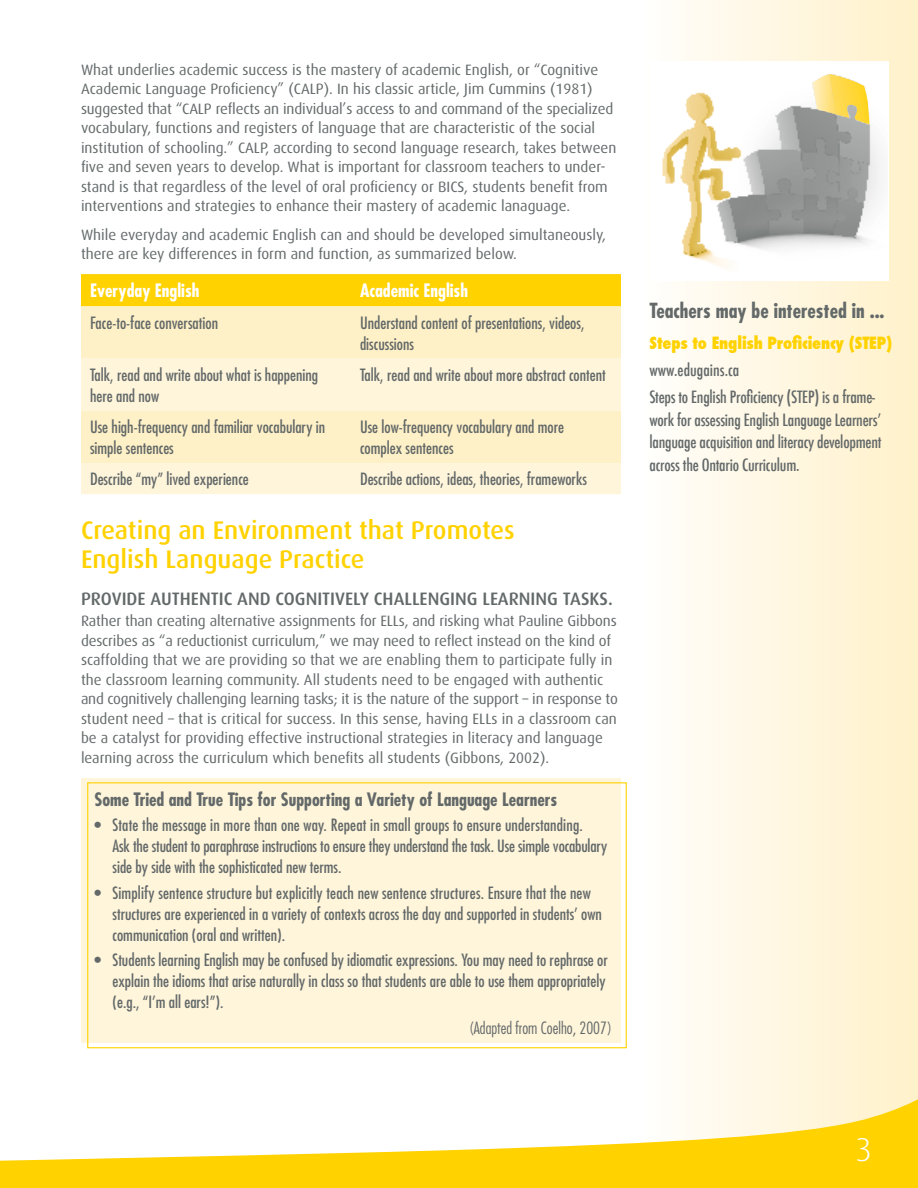
<style>
.page{position:relative;width:918px;height:1188px;background:#fff}
.page>*{position:absolute;margin:0;border:0;box-sizing:border-box;transform-origin:0 0}
.t1{font:300 33px "Dax";color:#fff}
.t2{font:500 25.5px/28.5px "Dax";color:#ffd200}
.t3{font:700 condensed 20.25px "Futura";color:#636969}
.t4{font:700 condensed 18px "Futura";color:#636969}
.t5{font:500 18px "Dax";color:#636969}
.Table_Head{font:700 condensed 18px "Futura";color:#fff}
.Table_Text{font:condensed 16.5px/21px "Futura";color:#636969}
.Sidebar_p3_after{font:500 condensed 16.5px/22.5px "Futura";letter-spacing:-.015em;color:#636969}
.Sidebar_sub_head{font:800 condensed 16.5px "Futura";letter-spacing:-.01em;color:#ffd200}
.t6{font:300 condensed 16.5px "Futura";color:#636969}
.body_copy_more_space{font:15px/19.5px "Dax";color:#636969}
.body_copy_after_H1{font:15px/19.5px "Dax";color:#636969}
</style>
<div class="page">
<div style="left:642px;top:0;width:276px;height:1186px;background:linear-gradient(to right,#fffefc,#fff1c9)"></div>
<svg style="left:0;top:1089px;width:918px;height:99px"></svg>
<div style="left:81px;top:274px;width:540px;height:32px;background:#ffd200"></div>
<div style="left:81px;top:306px;width:540px;height:53px;background:#fff1c7"></div>
<svg style="left:81px;top:359px;width:540px;height:135px;background:#fff3d3"></svg>
<div style="left:81px;top:778px;width:540px;height:265px;background:#fff5db"></div>
<div style="left:87px;top:782px;width:540px;height:266px;border:1px solid #ffd200"></div>
<div style="left:650px;top:61px;width:239px;height:220px;background:#fff"></div>
<img style="left:744px;top:105px;width:137px;height:145px">
<img style="left:662px;top:92px;width:82px;height:177px">
<svg style="left:812px;top:74px;width:57px;height:50px;background:#ebd581"></svg>
<p class="body_copy_more_space" style="left:81px;top:60px;width:537px">What underlies academic success is the mastery of academic English, or “Cognitive Academic Language Proficiency” (CALP). In his classic article, Jim Cummins (1981) suggested that “CALP reflects an individual’s access to and command of the specialized vocabulary, functions and registers of language that are characteristic of the social institution of schooling.” CALP, according to second language research, takes between five and seven years to develop. What is important for classroom teachers to under&shy;stand is that regardless of the level of oral proficiency or BICS, students benefit from interventions and strategies to enhance their mastery of academic lanaguage.</p>
<p class="body_copy_more_space" style="left:81px;top:225px;width:527px">While everyday and academic English can and should be developed simultaneously, there are key differences in form and function, as summarized below.</p>
<p class="Table_Head" style="left:90px;top:279px;width:111px">Everyday English</p>
<p class="Table_Head" style="left:360px;top:279px;width:110px">Academic English</p>
<p class="Table_Text" style="left:90px;top:312px;width:130px">Face-to-face conversation</p>
<p class="Table_Text" style="left:360px;top:312px;width:226px">Understand content of presentations, videos, discussions</p>
<p class="Table_Text" style="left:90px;top:364px;width:230px">Talk, read and write about what is happening here and now</p>
<p class="Table_Text" style="left:360px;top:364px;width:247px">Talk, read and write about more abstract content</p>
<p class="Table_Text" style="left:90px;top:416px;width:237px">Use high-frequency and familiar vocabulary in simple sentences</p>
<p class="Table_Text" style="left:360px;top:416px;width:206px">Use low-frequency vocabulary and more complex sentences</p>
<p class="Table_Text" style="left:90px;top:469px;width:160px">Describe “my” lived experience</p>
<p class="Table_Text" style="left:360px;top:469px;width:229px">Describe actions, ideas, theories, frameworks</p>
<h3 class="t2" style="left:81px;top:516px;width:435px">Creating an Environment that Promotes<br>English Language Practice</h3>
<h4 class="t5" style="left:81px;top:589px;width:533px">PROVIDE AUTHENTIC AND COGNITIVELY CHALLENGING LEARNING TASKS.</h4>
<p class="body_copy_after_H1" style="left:81px;top:611px;width:538px">Rather than creating alternative assignments for ELLs, and risking what Pauline Gibbons describes as “a reductionist curriculum,” we may need to reflect instead on the kind of scaffolding that we are providing so that we are enabling them to participate fully in the classroom learning community. All students need to be engaged with authentic and cognitively challenging learning tasks; it is the nature of the support – in response to student need – that is critical for success. In this sense, having ELLs in a classroom can be a catalyst for providing effective instructional strategies in literacy and language learning across the curriculum which benefits all students (Gibbons, 2002).</p>
<p class="t4" style="left:94px;top:787px;width:464px">Some Tried and True Tips for Supporting a Variety of Language Learners</p>
<p class="Table_Text" style="left:113px;top:814px;width:496px;text-indent:-18px">• State the message in more than one way. Repeat in small groups to ensure understanding.<br>Ask the student to paraphrase instructions to ensure they understand the task. Use simple vocabulary side by side with the sophisticated new terms.</p>
<p class="Table_Text" style="left:113px;top:882px;width:491px;text-indent:-18px">• Simplify sentence structure but explicitly teach new sentence structures. Ensure that the new structures are experienced in a variety of contexts across the day and supported in students’ own communication (oral and written).</p>
<p class="Table_Text" style="left:113px;top:949px;width:497px;text-indent:-18px">• Students learning English may be confused by idiomatic expressions. You may need to rephrase or explain the idioms that arise naturally in class so that students are able to use them appropriately (e.g., “I’m all ears!”).</p>
<p class="t6" style="left:469px;top:1017px;width:145px">(Adapted from Coelho, 2007)</p>
<p class="t3" style="left:650px;top:297px;width:237px">Teachers may be interested in ...</p>
<p class="Sidebar_sub_head" style="left:650px;top:332px;width:244px">Steps to English Proficiency (STEP)</p>
<p class="Sidebar_p3_after" style="left:650px;top:359px;width:91px">www.edugains.ca</p>
<p class="Sidebar_p3_after" style="left:650px;top:386px;width:233px">Steps to English Proficiency (STEP) is a frame&shy;work for assessing English Language Learners’ language acquisition and literacy development across the Ontario Curriculum.</p>
<h1 class="t1" style="left:856px;top:1132px;width:18px">3</h1>
</div>
